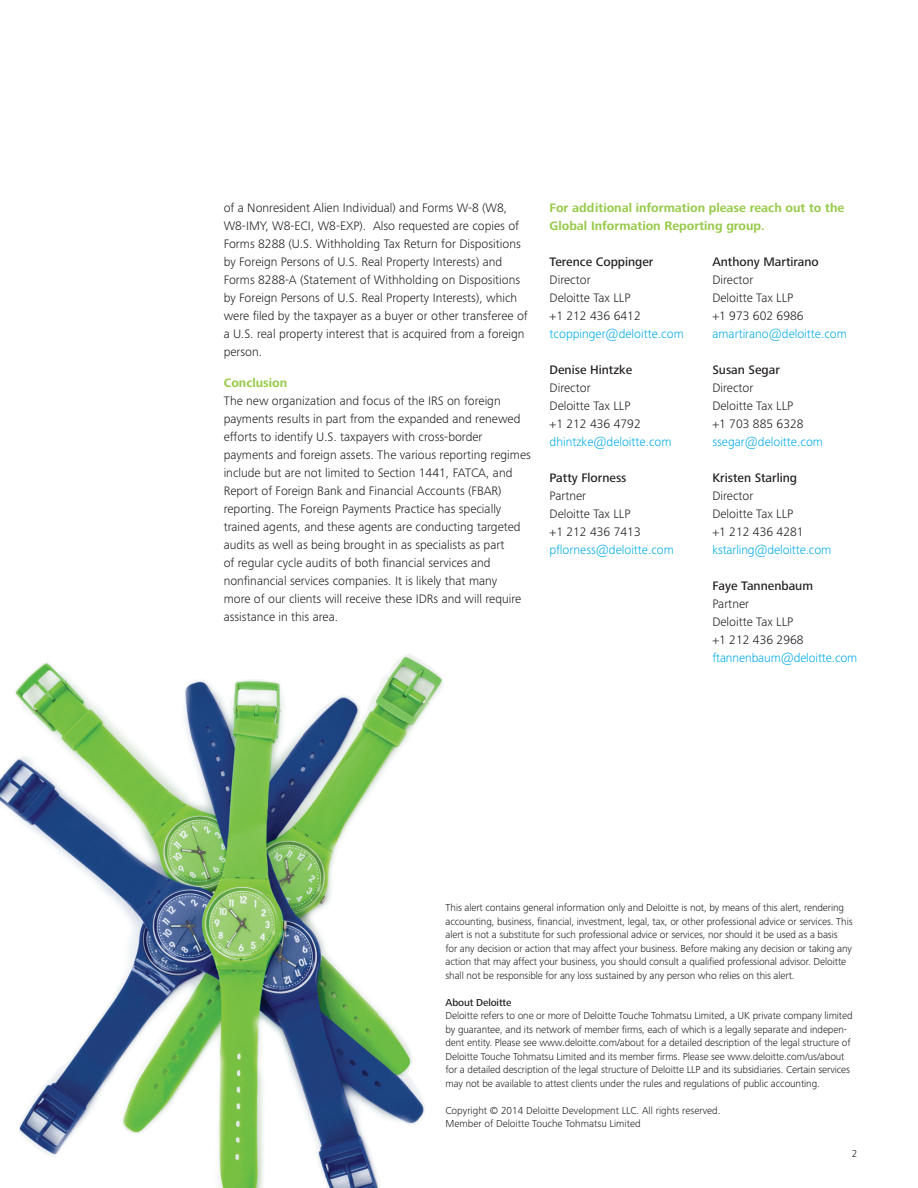
<style>
.page{position:relative;width:918px;height:1188px;background:#fff}
.page>*{position:absolute;margin:0;border:0;box-sizing:border-box;transform-origin:0 0}
.Body_styles_Body_cop{font:300 12.75px/18px "Frutiger Next Pro";color:#231f20}
.email{font:300 12.75px "Frutiger Next Pro";color:#00abe7}
.Subhead_styles_C_Sub{font:500 12.75px "Frutiger Next Pro";color:#231f20}
.Subhead_styles_B_Sub{font:700 12.75px/18px "Frutiger Next Pro";color:#97ca49}
.Body_styles_Body_cop-2{font:300 12.75px "Frutiger Next Pro";color:#00abe7}
.Caption_styles_Legen{font:300 10.5px/13.5px "Frutiger Next Pro";letter-spacing:-.01em;color:#231f20}
.t1{font:500 10.5px "Frutiger Next Pro";letter-spacing:-.01em;color:#231f20}
</style>
<div class="page">
<img style="left:0;top:654px;width:443px;height:534px">
<p class="Body_styles_Body_cop" style="left:224px;top:198px;width:306px">of a Nonresident Alien Individual) and Forms W-8 (W8, W8-IMY, W8-ECI, W8-EXP). Also requested are copies of Forms 8288 (U.S. Withholding Tax Return for Dispositions by Foreign Persons of U.S. Real Property Interests) and Forms 8288-A (Statement of Withholding on Dispositions by Foreign Persons of U.S. Real Property Interests), which were filed by the taxpayer as a buyer or other transferee of a U.S. real property interest that is acquired from a foreign person.</p>
<p class="Subhead_styles_B_Sub" style="left:224px;top:374px;width:65px">Conclusion</p>
<p class="Body_styles_Body_cop" style="left:224px;top:392px;width:309px">The new organization and focus of the IRS on foreign payments results in part from the expanded and renewed efforts to identify U.S. taxpayers with cross-border payments and foreign assets. The various reporting regimes include but are not limited to Section 1441, FATCA, and Report of Foreign Bank and Financial Accounts (FBAR) reporting. The Foreign Payments Practice has specially trained agents, and these agents are conducting targeted audits as well as being brought in as specialists as part<br>of regular cycle audits of both financial services and nonfinancial services companies. It is likely that many<br>more of our clients will receive these IDRs and will require assistance in this area.</p>
<p class="Subhead_styles_B_Sub" style="left:550px;top:198px;width:296px">For additional information please reach out to the<br>Global Information Reporting group.</p>
<p class="Subhead_styles_C_Sub" style="left:550px;top:254px;width:105px">Terence Coppinger</p>
<p class="Body_styles_Body_cop" style="left:550px;top:270px;width:43px">Director</p>
<p class="Body_styles_Body_cop" style="left:550px;top:288px;width:83px">Deloitte Tax LLP</p>
<p class="Body_styles_Body_cop" style="left:550px;top:306px;width:93px">+1 212 436 6412</p>
<p class="email" style="left:550px;top:326px;width:136px">tcoppinger@deloitte.com</p>
<p class="Subhead_styles_C_Sub" style="left:550px;top:362px;width:84px">Denise Hintzke</p>
<p class="Body_styles_Body_cop" style="left:550px;top:378px;width:43px">Director</p>
<p class="Body_styles_Body_cop" style="left:550px;top:396px;width:83px">Deloitte Tax LLP</p>
<p class="Body_styles_Body_cop" style="left:550px;top:414px;width:93px">+1 212 436 4792</p>
<p class="email" style="left:550px;top:434px;width:124px">dhintzke@deloitte.com</p>
<p class="Subhead_styles_C_Sub" style="left:550px;top:470px;width:78px">Patty Florness</p>
<p class="Body_styles_Body_cop" style="left:550px;top:486px;width:38px">Partner</p>
<p class="Body_styles_Body_cop" style="left:550px;top:504px;width:83px">Deloitte Tax LLP</p>
<p class="Body_styles_Body_cop" style="left:550px;top:522px;width:93px">+1 212 436 7413</p>
<p class="Body_styles_Body_cop-2" style="left:550px;top:542px;width:126px">pflorness@deloitte.com</p>
<p class="Subhead_styles_C_Sub" style="left:712px;top:254px;width:108px">Anthony Martirano</p>
<p class="Body_styles_Body_cop" style="left:712px;top:270px;width:43px">Director</p>
<p class="Body_styles_Body_cop" style="left:712px;top:288px;width:83px">Deloitte Tax LLP</p>
<p class="Body_styles_Body_cop" style="left:712px;top:306px;width:93px">+1 973 602 6986</p>
<p class="email" style="left:712px;top:326px;width:136px">amartirano@deloitte.com</p>
<p class="Subhead_styles_C_Sub" style="left:712px;top:362px;width:69px">Susan Segar</p>
<p class="Body_styles_Body_cop" style="left:712px;top:378px;width:43px">Director</p>
<p class="Body_styles_Body_cop" style="left:712px;top:396px;width:83px">Deloitte Tax LLP</p>
<p class="Body_styles_Body_cop" style="left:712px;top:414px;width:93px">+1 703 885 6328</p>
<p class="email" style="left:712px;top:434px;width:112px">ssegar@deloitte.com</p>
<p class="Subhead_styles_C_Sub" style="left:712px;top:470px;width:86px">Kristen Starling</p>
<p class="Body_styles_Body_cop" style="left:712px;top:486px;width:43px">Director</p>
<p class="Body_styles_Body_cop" style="left:712px;top:504px;width:83px">Deloitte Tax LLP</p>
<p class="Body_styles_Body_cop" style="left:712px;top:522px;width:93px">+1 212 436 4281</p>
<p class="email" style="left:712px;top:542px;width:120px">kstarling@deloitte.com</p>
<p class="Subhead_styles_C_Sub" style="left:712px;top:578px;width:102px">Faye Tannenbaum</p>
<p class="Body_styles_Body_cop" style="left:712px;top:594px;width:38px">Partner</p>
<p class="Body_styles_Body_cop" style="left:712px;top:612px;width:83px">Deloitte Tax LLP</p>
<p class="Body_styles_Body_cop" style="left:712px;top:630px;width:93px">+1 212 436 2968</p>
<p class="email" style="left:712px;top:650px;width:146px">ftannenbaum@deloitte.com</p>
<p class="Caption_styles_Legen" style="left:446px;top:901px;width:409px">This alert contains general information only and Deloitte is not, by means of this alert, rendering accounting, business, financial, investment, legal, tax, or other professional advice or services. This alert is not a substitute for such professional advice or services, nor should it be used as a basis<br>for any decision or action that may affect your business. Before making any decision or taking any action that may affect your business, you should consult a qualified professional advisor. Deloitte shall not be responsible for any loss sustained by any person who relies on this alert.</p>
<p class="t1" style="left:446px;top:996px;width:68px">About Deloitte</p>
<p class="Caption_styles_Legen" style="left:446px;top:1009px;width:409px">Deloitte refers to one or more of Deloitte Touche Tohmatsu Limited, a UK private company limited by guarantee, and its network of member firms, each of which is a legally separate and indepen&shy;dent entity. Please see www.deloitte.com/about for a detailed description of the legal structure of Deloitte Touche Tohmatsu Limited and its member firms. Please see www.deloitte.com/us/about for a detailed description of the legal structure of Deloitte LLP and its subsidiaries. Certain services may not be available to attest clients under the rules and regulations of public accounting.</p>
<p class="Caption_styles_Legen" style="left:446px;top:1104px;width:277px">Copyright © 2014 Deloitte Development LLC. All rights reserved.</p>
<p class="Caption_styles_Legen" style="left:446px;top:1117px;width:197px">Member of Deloitte Touche Tohmatsu Limited</p>
<p class="Caption_styles_Legen" style="left:852px;top:1147px;width:7px">2</p>
</div>
